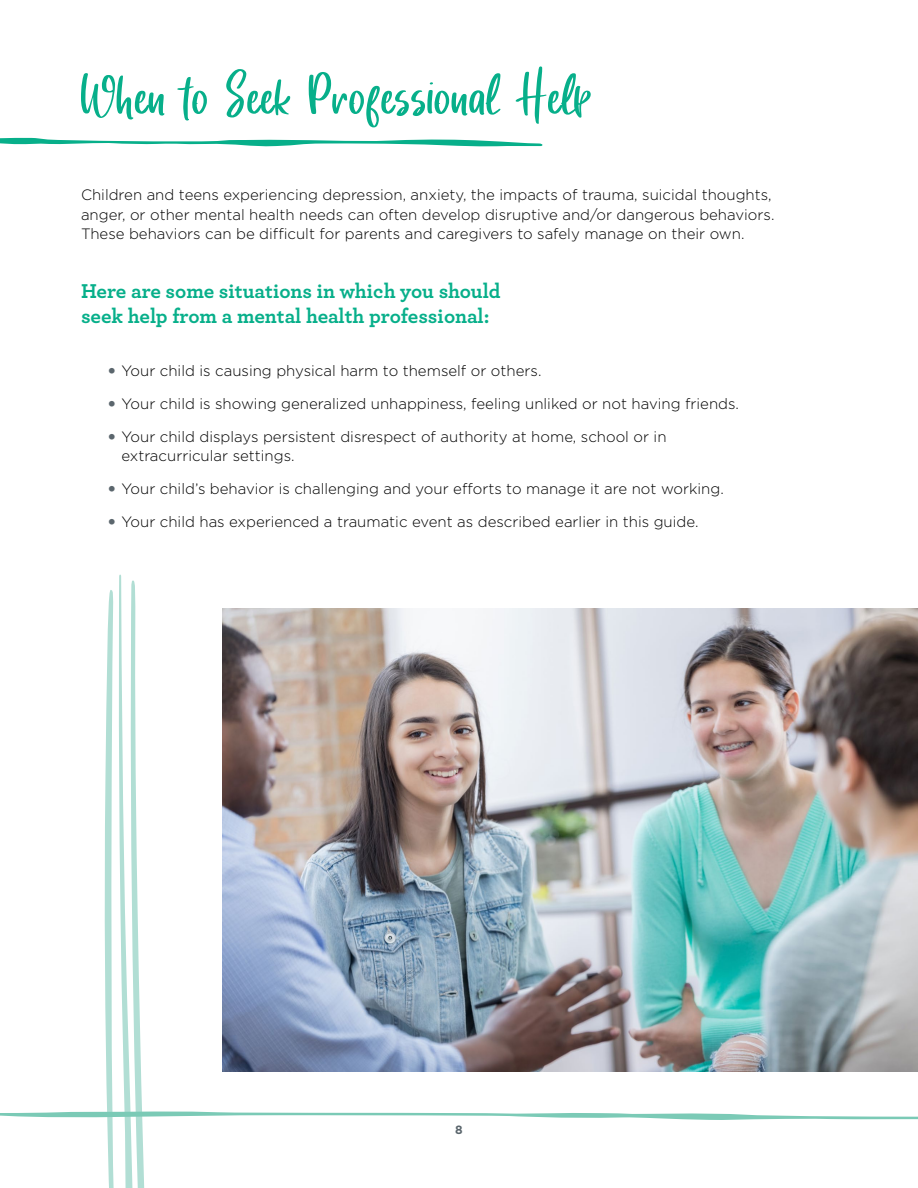
<style>
.page{position:relative;width:918px;height:1188px;background:#fff}
.page>*{position:absolute;margin:0;border:0;box-sizing:border-box;transform-origin:0 0}
.t1{font:51px "Heart Memory";letter-spacing:.03em;color:#07af8a}
.t2{font:700 21px/25.5px "Archer";color:#07af8a}
.t3{font:300 15px/19.5px "Gotham";color:#000}
.t4{font:700 12px "Gotham";color:#5b666d}
.s1{font-weight:900;color:#5b666d}
</style>
<div class="page">
<svg style="left:0;top:137px;width:543px;height:10px"></svg>
<img style="left:0;top:574px;width:918px;height:614px">
<h1 class="t1" style="left:81px;top:57px;width:512px">When to Seek Professional Help</h1>
<p class="t3" style="left:81px;top:185px;width:695px">Children and teens experiencing depression, anxiety, the impacts of trauma, suicidal thoughts, anger, or other mental health needs can often develop disruptive and/or dangerous behaviors.<br>These behaviors can be difficult for parents and caregivers to safely manage on their own.</p>
<h2 class="t2" style="left:81px;top:277px;width:421px">Here are some situations in which you should seek help from a mental health professional:</h2>
<p class="t3" style="left:108px;top:360px;width:435px"><span class="s1">•</span> Your child is causing physical harm to themself or others.</p>
<p class="t3" style="left:108px;top:393px;width:633px"><span class="s1">•</span> Your child is showing generalized unhappiness, feeling unliked or not having friends.</p>
<p class="t3" style="left:122px;top:426px;width:547px;text-indent:-14px"><span class="s1">•</span> Your child displays persistent disrespect of authority at home, school or in extracurricular settings.</p>
<p class="t3" style="left:108px;top:479px;width:617px"><span class="s1">•</span> Your child’s behavior is challenging and your efforts to manage it are not working.</p>
<p class="t3" style="left:108px;top:512px;width:592px"><span class="s1">•</span> Your child has experienced a traumatic event as described earlier in this guide.</p>
<p class="t4" style="left:455px;top:1123px;width:9px">8</p>
</div>
